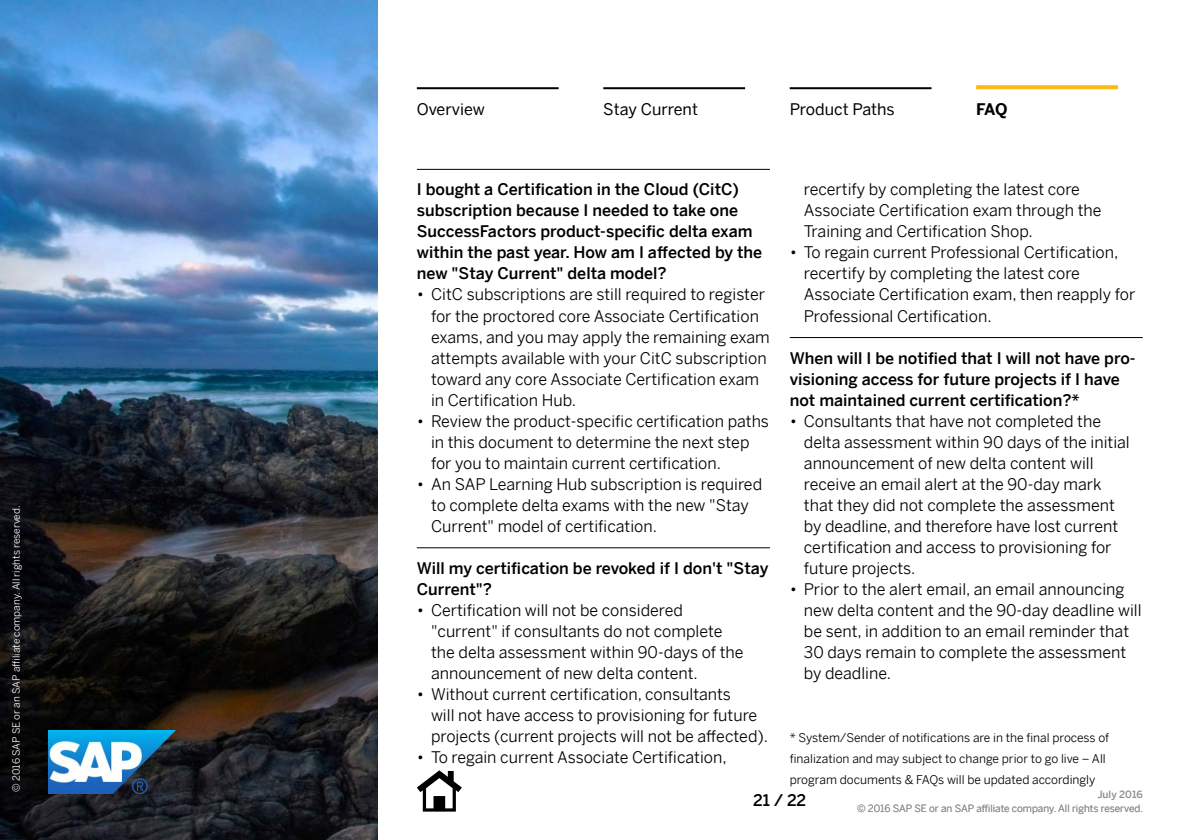
<style>
.page{position:relative;width:1191px;height:840px;background:#fff}
.page>*{position:absolute;margin:0;border:0;box-sizing:border-box;transform-origin:0 0}
.t1{font:16px/21px "Benton Sans";color:#000}
.t2{font:500 16px/21px "Benton Sans";color:#000}
.t3{font:16px "Benton Sans";color:#000}
.t4{font:700 16px "Benton Sans";color:#000}
.t5{font:12px/21px "Benton Sans";color:#000}
.t6{font:10px "Benton Sans";color:#8a8c8e}
.t7{font:10px "Benton Sans";color:#fff}
.t8{font:500 10px "Benton Sans";color:#8a8c8e}
.s1{font-weight:300}
</style>
<div class="page">
<hr style="left:417px;top:169px;width:353px;height:1px;background:#000">
<hr style="left:417px;top:547px;width:353px;height:1px;background:#000">
<hr style="left:789px;top:337px;width:353px;height:1px;background:#000">
<svg style="left:976px;top:85px;width:142px;height:4px"></svg>
<hr style="left:789px;top:87px;width:142px;height:2px;background:#000">
<hr style="left:603px;top:87px;width:142px;height:2px;background:#000">
<hr style="left:417px;top:87px;width:141px;height:2px;background:#000">
<svg style="left:417px;top:770px;width:45px;height:41px"></svg>
<img style="left:0;top:0;width:377px;height:839px">
<p class="t7" style="left:8px;top:791px;width:287px;rotate:-90deg">© 2016 SAP SE or an SAP affiliate company. All rights reserved.</p>
<p class="t3" style="left:417px;top:95px;width:69px">Overview</p>
<p class="t3" style="left:603px;top:95px;width:96px">Stay Current</p>
<p class="t3" style="left:789px;top:95px;width:107px">Product Paths</p>
<p class="t4" style="left:976px;top:95px;width:33px">FAQ</p>
<p class="t2" style="left:417px;top:177px;width:347px">I bought a Certification in the Cloud (CitC) subscription because I needed to take one SuccessFactors product-specific delta exam within the past year. How am I affected by the new "Stay Current" delta model?</p>
<p class="t1" style="left:431px;top:282px;width:340px;text-indent:-14px"><span class="s1">•</span> CitC subscriptions are still required to register for the proctored core Associate Certification exams, and you may apply the remaining exam attempts available with your CitC subscription toward any core Associate Certification exam in Certification Hub.</p>
<p class="t1" style="left:431px;top:408px;width:339px;text-indent:-14px"><span class="s1">•</span> Review the product-specific certification paths in this document to determine the next step for you to maintain current certification.</p>
<p class="t1" style="left:431px;top:471px;width:333px;text-indent:-14px"><span class="s1">•</span> An SAP Learning Hub subscription is required to complete delta exams with the new "Stay<br>Current" model of certification.</p>
<p class="t2" style="left:417px;top:555px;width:353px">Will my certification be revoked if I don't "Stay<br>Current"?</p>
<p class="t1" style="left:431px;top:597px;width:314px;text-indent:-14px"><span class="s1">•</span> Certification will not be considered "current" if consultants do not complete the delta assessment within 90-days of the announcement of new delta content.</p>
<p class="t1" style="left:431px;top:681px;width:338px;text-indent:-14px"><span class="s1">•</span> Without current certification, consultants<br>will not have access to provisioning for future projects (current projects will not be affected).</p>
<p class="t1" style="left:417px;top:744px;width:311px"><span class="s1">•</span> To regain current Associate Certification,</p>
<p class="t1" style="left:804px;top:177px;width:299px">recertify by completing the latest core<br>Associate Certification exam through the<br>Training and Certification Shop.</p>
<p class="t1" style="left:804px;top:240px;width:333px;text-indent:-14px"><span class="s1">•</span> To regain current Professional Certification, recertify by completing the latest core Associate Certification exam, then reapply for Professional Certification.</p>
<p class="t2" style="left:789px;top:345px;width:347px">When will I be notified that I will not have pro&shy;visioning access for future projects if I have not maintained current certification?*</p>
<p class="t1" style="left:804px;top:408px;width:327px;text-indent:-14px"><span class="s1">•</span> Consultants that have not completed the delta assessment within 90 days of the initial announcement of new delta content will receive an email alert at the 90-day mark that they did not complete the assessment by deadline, and therefore have lost current certification and access to provisioning for future projects.</p>
<p class="t1" style="left:804px;top:576px;width:339px;text-indent:-14px"><span class="s1">•</span> Prior to the alert email, an email announcing new delta content and the 90-day deadline will be sent, in addition to an email reminder that 30 days remain to complete the assessment by deadline.</p>
<p class="t5" style="left:789px;top:725px;width:321px">* System/Sender of notifications are in the final process of finalization and may subject to change prior to go live – All program documents &amp; FAQs will be updated accordingly</p>
<p class="t2" style="left:753px;top:787px;width:54px">21/ 22</p>
<p class="t8" style="left:1097px;top:784px;width:47px">July 2016</p>
<p class="t6" style="left:857px;top:799px;width:287px">© 2016 SAP SE or an SAP affiliate company. All rights reserved.</p>
<p class="t6" style="left:981px;top:799px;width:10px">f</p>
</div>
